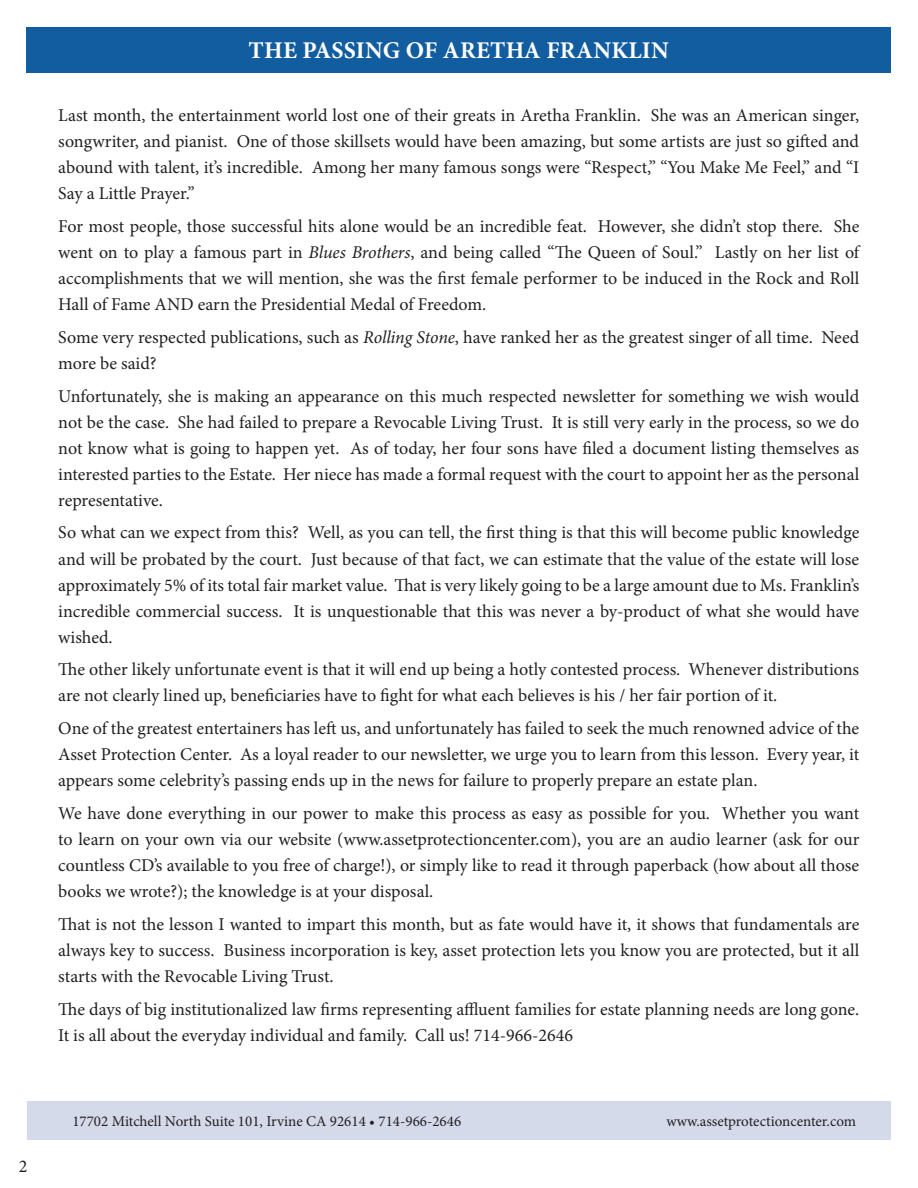
<style>
.page{position:relative;width:918px;height:1188px;background:#fff}
.page>*{position:absolute;margin:0;border:0;box-sizing:border-box;transform-origin:0 0}
.t1{font:700 24px "Minion Pro";letter-spacing:.01em;color:#fff}
.t2{font:18px/26.1px "Minion Pro";letter-spacing:-.005em;color:#231f20;text-align:justify}
.t3{font:15px "Minion Pro";color:#231f20}
.s1{font-style:italic}
</style>
<div class="page">
<div style="left:27px;top:1101px;width:864px;height:39px;background:#d5daeb"></div>
<div style="left:27px;top:27px;width:864px;height:45px;background:#125da0"></div>
<p class="t2" style="left:19px;top:1153px;width:10px">2</p>
<h1 class="t1" style="left:249px;top:34px;width:422px">THE PASSING OF ARETHA FRANKLIN</h1>
<p class="t2" style="left:58px;top:102px;width:803px">Last month, the entertainment world lost one of their greats in Aretha Franklin. She was an American singer, songwriter, and pianist. One of those skillsets would have been amazing, but some artists are just so gifted and abound with talent, it’s incredible. Among her many famous songs were “Respect,” “You Make Me Feel,” and “I Say a Little Prayer.”</p>
<p class="t2" style="left:58px;top:213px;width:803px">For most people, those successful hits alone would be an incredible feat. However, she didn’t stop there. She went on to play a famous part in <span class="s1">Blues Brothers</span>, and being called “The Queen of Soul.” Lastly on her list of accomplishments that we will mention, she was the first female performer to be induced in the Rock and Roll Hall of Fame AND earn the Presidential Medal of Freedom.</p>
<p class="t2" style="left:58px;top:324px;width:802px">Some very respected publications, such as <span class="s1">Rolling Stone</span>, have ranked her as the greatest singer of all time. Need more be said?</p>
<p class="t2" style="left:58px;top:383px;width:803px">Unfortunately, she is making an appearance on this much respected newsletter for something we wish would not be the case. She had failed to prepare a Revocable Living Trust. It is still very early in the process, so we do not know what is going to happen yet. As of today, her four sons have filed a document listing themselves as interested parties to the Estate. Her niece has made a formal request with the court to appoint her as the personal representative.</p>
<p class="t2" style="left:58px;top:520px;width:803px">So what can we expect from this? Well, as you can tell, the first thing is that this will become public knowledge and will be probated by the court. Just because of that fact, we can estimate that the value of the estate will lose approximately 5% of its total fair market value. That is very likely going to be a large amount due to Ms. Franklin’s incredible commercial success. It is unquestionable that this was never a by-product of what she would have wished.</p>
<p class="t2" style="left:58px;top:657px;width:802px">The other likely unfortunate event is that it will end up being a hotly contested process. Whenever distributions are not clearly lined up, beneficiaries have to fight for what each believes is his / her fair portion of it.</p>
<p class="t2" style="left:58px;top:715px;width:802px">One of the greatest entertainers has left us, and unfortunately has failed to seek the much renowned advice of the Asset Protection Center. As a loyal reader to our newsletter, we urge you to learn from this lesson. Every year, it appears some celebrity’s passing ends up in the news for failure to properly prepare an estate plan.</p>
<p class="t2" style="left:58px;top:800px;width:803px">We have done everything in our power to make this process as easy as possible for you. Whether you want to learn on your own via our website (www.assetprotectioncenter.com), you are an audio learner (ask for our countless CD’s available to you free of charge!), or simply like to read it through paperback (how about all those books we wrote?); the knowledge is at your disposal.</p>
<p class="t2" style="left:58px;top:911px;width:803px">That is not the lesson I wanted to impart this month, but as fate would have it, it shows that fundamentals are always key to success. Business incorporation is key, asset protection lets you know you are protected, but it all starts with the Revocable Living Trust.</p>
<p class="t2" style="left:58px;top:996px;width:803px">The days of big institutionalized law firms representing affluent families for estate planning needs are long gone.<br>It is all about the everyday individual and family. Call us! 714-966-2646</p>
<p class="t3" style="left:72px;top:1111px;width:390px">17702 Mitchell North Suite 101, Irvine CA 92614 • 714-966-2646</p>
<p class="t3" style="left:666px;top:1111px;width:191px">www.assetprotectioncenter.com</p>
</div>
